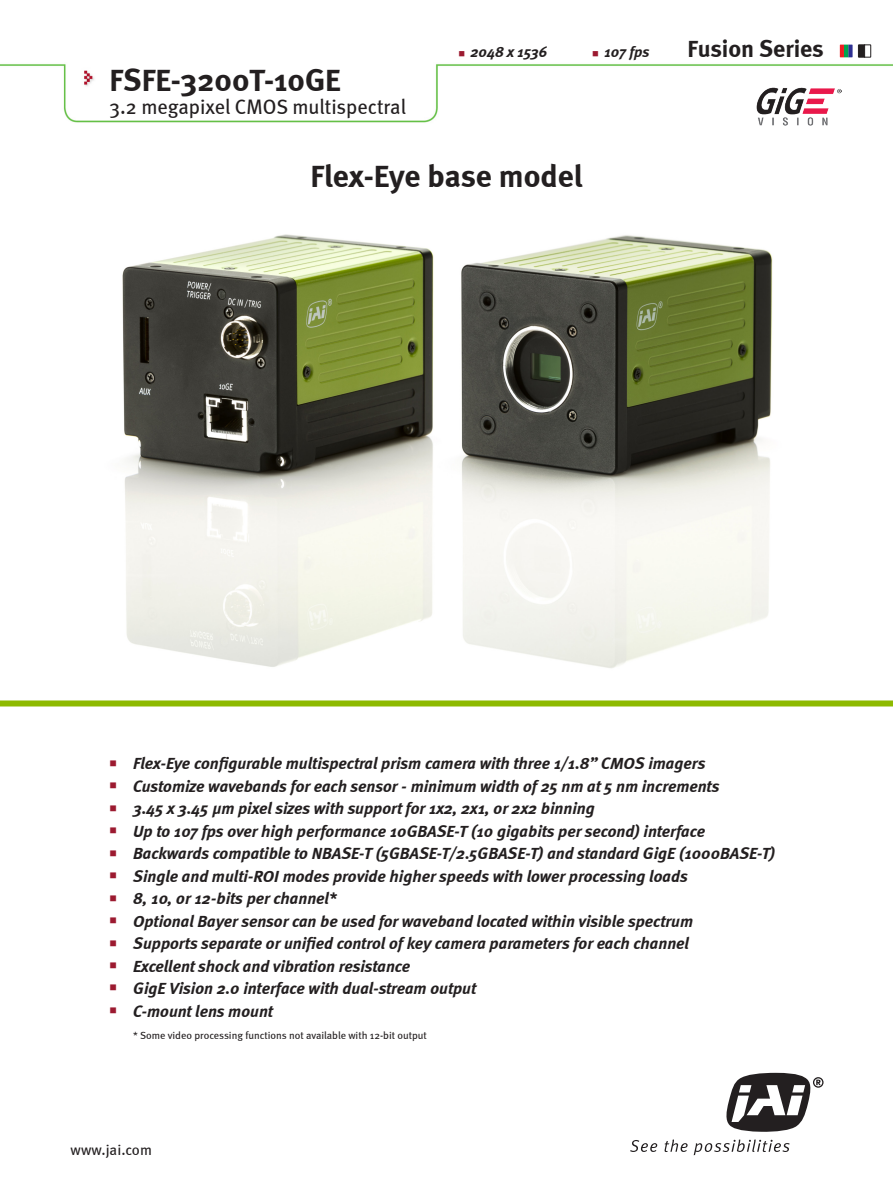
<style>
.page{position:relative;width:893px;height:1178px;background:#fff}
.page>*{position:absolute;margin:0;border:0;box-sizing:border-box;transform-origin:0 0}
.t1{font:700 31.5px "Meta";color:#231f20}
.t2{font:700 24px "Meta";color:#231f20}
.t3{font:21px "Meta";color:#231f20}
.t4{font:italic 700 16.5px "Meta";color:#231f20}
.t5{font:italic 700 15px "Meta";color:#231f20}
.t6{font:15px "Meta";color:#231f20}
.t7{font:10.5px "Meta";color:#231f20}
.t8{font:10.05px "Wingdings";color:#9c1a30}
.t9{font:9px "Wingdings";color:#9c1a30}
</style>
<div class="page">
<img style="left:0;top:64px;width:893px;height:59px">
<img style="left:122px;top:234px;width:651px;height:434px">
<img style="left:757px;top:87px;width:85px;height:39px">
<svg style="left:726px;top:1073px;width:97px;height:59px"></svg>
<svg style="left:630px;top:1140px;width:27px;height:12px"></svg>
<svg style="left:665px;top:1139px;width:23px;height:13px"></svg>
<svg style="left:694px;top:1139px;width:96px;height:16px"></svg>
<div style="left:0;top:700px;width:893px;height:6px;background:#8dba00"></div>
<svg style="left:840px;top:45px;width:31px;height:12px"></svg>
<p class="t1" style="left:110px;top:61px;width:233px">FSFE-3200T-10GE</p>
<p class="t3" style="left:110px;top:94px;width:298px">3.2 megapixel CMOS multispectral</p>
<p class="t9" style="left:458px;top:49px;width:8px">■</p>
<p class="t5" style="left:470px;top:43px;width:78px">2048 x 1536</p>
<p class="t9" style="left:592px;top:49px;width:8px">■</p>
<p class="t5" style="left:604px;top:43px;width:47px">107 fps</p>
<p class="t2" style="left:688px;top:35px;width:138px">Fusion Series</p>
<p class="t1" style="left:310px;top:157px;width:274px">Flex-Eye base model</p>
<p class="t8" style="left:110px;top:758px;width:9px">■</p>
<p class="t8" style="left:110px;top:780px;width:9px">■</p>
<p class="t8" style="left:110px;top:803px;width:9px">■</p>
<p class="t8" style="left:110px;top:825px;width:9px">■</p>
<p class="t8" style="left:110px;top:848px;width:9px">■</p>
<p class="t8" style="left:110px;top:870px;width:9px">■</p>
<p class="t8" style="left:110px;top:892px;width:9px">■</p>
<p class="t8" style="left:110px;top:915px;width:9px">■</p>
<p class="t8" style="left:110px;top:937px;width:9px">■</p>
<p class="t8" style="left:110px;top:960px;width:9px">■</p>
<p class="t8" style="left:110px;top:982px;width:9px">■</p>
<p class="t8" style="left:110px;top:1005px;width:9px">■</p>
<p class="t4" style="left:133px;top:753px;width:574px">Flex-Eye configurable multispectral prism camera with three 1/1.8” CMOS imagers</p>
<p class="t4" style="left:133px;top:776px;width:588px">Customize wavebands for each sensor - minimum width of 25 nm at 5 nm increments</p>
<p class="t4" style="left:133px;top:798px;width:463px">3.45 x 3.45 μm pixel sizes with support for 1x2, 2x1, or 2x2 binning</p>
<p class="t4" style="left:133px;top:821px;width:573px">Up to 107 fps over high performance 10GBASE-T (10 gigabits per second) interface</p>
<p class="t4" style="left:133px;top:843px;width:644px">Backwards compatible to NBASE-T (5GBASE-T/2.5GBASE-T) and standard GigE (1000BASE-T)</p>
<p class="t4" style="left:133px;top:866px;width:556px">Single and multi-ROI modes provide higher speeds with lower processing loads</p>
<p class="t4" style="left:133px;top:888px;width:205px">8, 10, or 12-bits per channel*</p>
<p class="t4" style="left:133px;top:911px;width:561px">Optional Bayer sensor can be used for waveband located within visible spectrum</p>
<p class="t4" style="left:133px;top:933px;width:557px">Supports separate or unified control of key camera parameters for each channel</p>
<p class="t4" style="left:133px;top:956px;width:278px">Excellent shock and vibration resistance</p>
<p class="t4" style="left:133px;top:978px;width:344px">GigE Vision 2.0 interface with dual-stream output</p>
<p class="t4" style="left:133px;top:1001px;width:141px">C-mount lens mount</p>
<p class="t7" style="left:133px;top:1029px;width:295px">* Some video processing functions not available with 12-bit output</p>
<p class="t6" style="left:71px;top:1141px;width:83px">www.jai.com</p>
</div>
